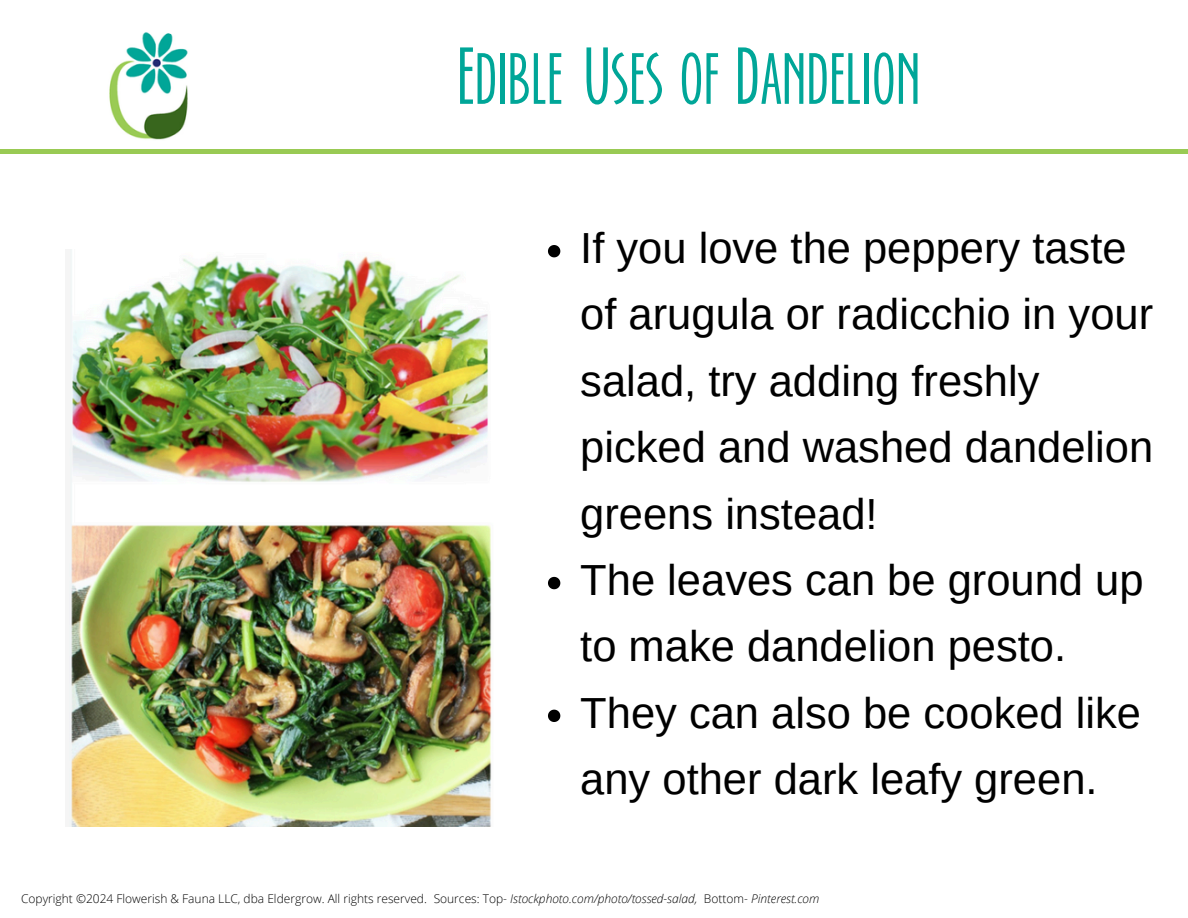
<style>
.page{position:relative;width:1188px;height:918px;background:#fff}
.page>*{position:absolute;margin:0;border:0;box-sizing:border-box;transform-origin:0 0}
.t1{font:70.5px "Ever After";color:#00a698}
.t2{font:43.5px/66.3px "Arimo";color:#000}
.t3{font:300 12px "Open Sans";color:#000}
.s1{font-style:italic}
</style>
<div class="page">
<div style="left:0;top:149px;width:1188px;height:5px;background:#99ca54"></div>
<svg style="left:109px;top:32px;width:79px;height:108px"></svg>
<img style="left:69px;top:249px;width:423px;height:577px">
<svg style="left:548px;top:245px;width:12px;height:12px"></svg>
<svg style="left:548px;top:577px;width:12px;height:12px"></svg>
<svg style="left:548px;top:710px;width:12px;height:12px"></svg>
<p class="t1" style="left:460px;top:47px;width:465px">Edible Uses of Dandelion</p>
<p class="t2" style="left:580px;top:215px;width:575px">If you love the peppery taste of arugula or radicchio in your salad, try adding freshly picked and washed dandelion greens instead!</p>
<p class="t2" style="left:580px;top:547px;width:565px">The leaves can be ground up to make dandelion pesto.</p>
<p class="t2" style="left:580px;top:679px;width:562px">They can also be cooked like any other dark leafy green.</p>
<p class="t3" style="left:21px;top:891px;width:800px">Copyright ©2024 Flowerish &amp; Fauna LLC, dba Eldergrow. All rights reserved. Sources: Top- <span class="s1">Istockphoto.com/photo/tossed-salad,</span> Bottom- <span class="s1">Pinterest.com</span></p>
</div>
